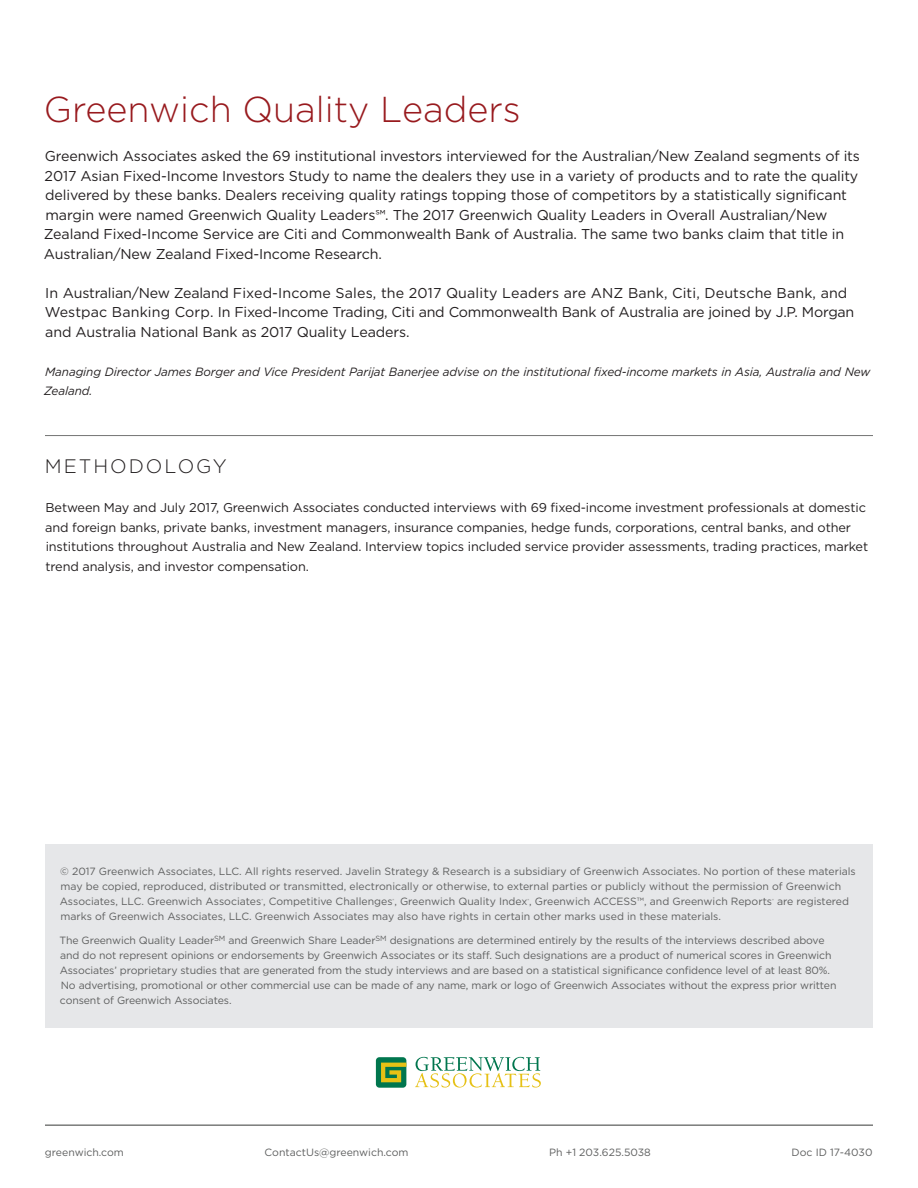
<style>
.page{position:relative;width:918px;height:1188px;background:#fff}
.page>*{position:absolute;margin:0;border:0;box-sizing:border-box;transform-origin:0 0}
.headline_1{font:300 36px "Gotham";color:#981a1e}
.methodology_-_headli{font:300 19.5px "Gotham";letter-spacing:.1em;color:#231f20}
.body_text{font:14.25px/19.5px "Gotham";letter-spacing:-.01em;color:#231f20}
.methodology_-_text{font:12.75px/19.5px "Gotham";letter-spacing:-.01em;color:#231f20}
.author_info{font:italic 12px/19.5px "Gotham";letter-spacing:-.01em;color:#231f20}
.credits___disclaimer{font:10.5px/15px "Gotham";letter-spacing:-.01em;color:#5e5f5f}
.footer_-_back_page{font:10.5px "Gotham";color:#5e5f5f}
.credits___disclaimer-2{font:4.35px "Gotham";color:#5e5f5f}
</style>
<div class="page">
<svg style="left:415px;top:1057px;width:126px;height:31px"></svg>
<div style="left:376px;top:1057px;width:30px;height:31px;background:#00764e;border-radius:4px"></div>
<svg style="left:381px;top:1063px;width:25px;height:19px"></svg>
<hr style="left:45px;top:1125px;width:828px;height:1px;background:#737473">
<div style="left:45px;top:844px;width:828px;height:184px;background:#e6e7e9"></div>
<hr style="left:45px;top:435px;width:828px;height:1px;background:#737473">
<p class="headline_1" style="left:44px;top:87px;width:478px">Greenwich Quality Leaders</p>
<p class="body_text" style="left:44px;top:146px;width:818px">Greenwich Associates asked the 69 institutional investors interviewed for the Australian/New Zealand segments of its 2017 Asian Fixed-Income Investors Study to name the dealers they use in a variety of products and to rate the quality delivered by these banks. Dealers receiving quality ratings topping those of competitors by a statistically significant margin were named Greenwich Quality Leaders℠. The 2017 Greenwich Quality Leaders in Overall Australian/New Zealand Fixed-Income Service are Citi and Commonwealth Bank of Australia. The same two banks claim that title in Australian/New Zealand Fixed-Income Research.</p>
<p class="body_text" style="left:45px;top:283px;width:811px">In Australian/New Zealand Fixed-Income Sales, the 2017 Quality Leaders are ANZ Bank, Citi, Deutsche Bank, and<br>Westpac Banking Corp. In Fixed-Income Trading, Citi and Commonwealth Bank of Australia are joined by J.P. Morgan and Australia National Bank as 2017 Quality Leaders.</p>
<p class="author_info" style="left:44px;top:361px;width:828px">Managing Director James Borger and Vice President Parijat Banerjee advise on the institutional fixed-income markets in Asia, Australia and New<br>Zealand.</p>
<p class="methodology_-_headli" style="left:45px;top:454px;width:183px">METHODOLOGY</p>
<p class="methodology_-_text" style="left:45px;top:498px;width:825px">Between May and July 2017, Greenwich Associates conducted interviews with 69 fixed-income investment professionals at domestic and foreign banks, private banks, investment managers, insurance companies, hedge funds, corporations, central banks, and other institutions throughout Australia and New Zealand. Interview topics included service provider assessments, trading practices, market trend analysis, and investor compensation.</p>
<p class="credits___disclaimer" style="left:60px;top:863px;width:798px">© 2017 Greenwich Associates, LLC. All rights reserved. Javelin Strategy &amp; Research is a subsidiary of Greenwich Associates. No portion of these materials may be copied, reproduced, distributed or transmitted, electronically or otherwise, to external parties or publicly without the permission of Greenwich<br>Associates, LLC. Greenwich Associates , Competitive Challenges , Greenwich Quality Index , Greenwich ACCESS™, and Greenwich Reports</p>
<p class="credits___disclaimer-2" style="left:261px;top:898px;width:3px">®</p>
<p class="credits___disclaimer-2" style="left:393px;top:898px;width:3px">®</p>
<p class="credits___disclaimer-2" style="left:527px;top:898px;width:3px">®</p>
<p class="credits___disclaimer-2" style="left:772px;top:898px;width:3px">®</p>
<p class="credits___disclaimer" style="left:777px;top:893px;width:74px">are registered</p>
<p class="credits___disclaimer" style="left:60px;top:908px;width:662px">marks of Greenwich Associates, LLC. Greenwich Associates may also have rights in certain other marks used in these materials.</p>
<p class="credits___disclaimer" style="left:60px;top:932px;width:778px">The Greenwich Quality Leader<sup>SM</sup> and Greenwich Share Leader<sup>SM</sup> designations are determined entirely by the results of the interviews described above and do not represent opinions or endorsements by Greenwich Associates or its staff. Such designations are a product of numerical scores in Greenwich Associates’ proprietary studies that are generated from the study interviews and are based on a statistical significance confidence level of at least 80%.<br>No advertising, promotional or other commercial use can be made of any name, mark or logo of Greenwich Associates without the express prior written consent of Greenwich Associates.</p>
<p class="footer_-_back_page" style="left:45px;top:1145px;width:80px">greenwich.com</p>
<p class="footer_-_back_page" style="left:265px;top:1145px;width:145px">ContactUs@greenwich.com</p>
<p class="footer_-_back_page" style="left:549px;top:1145px;width:103px">Ph +1 203.625.5038</p>
<p class="footer_-_back_page" style="left:792px;top:1145px;width:82px">Doc ID 17-4030</p>
</div>
